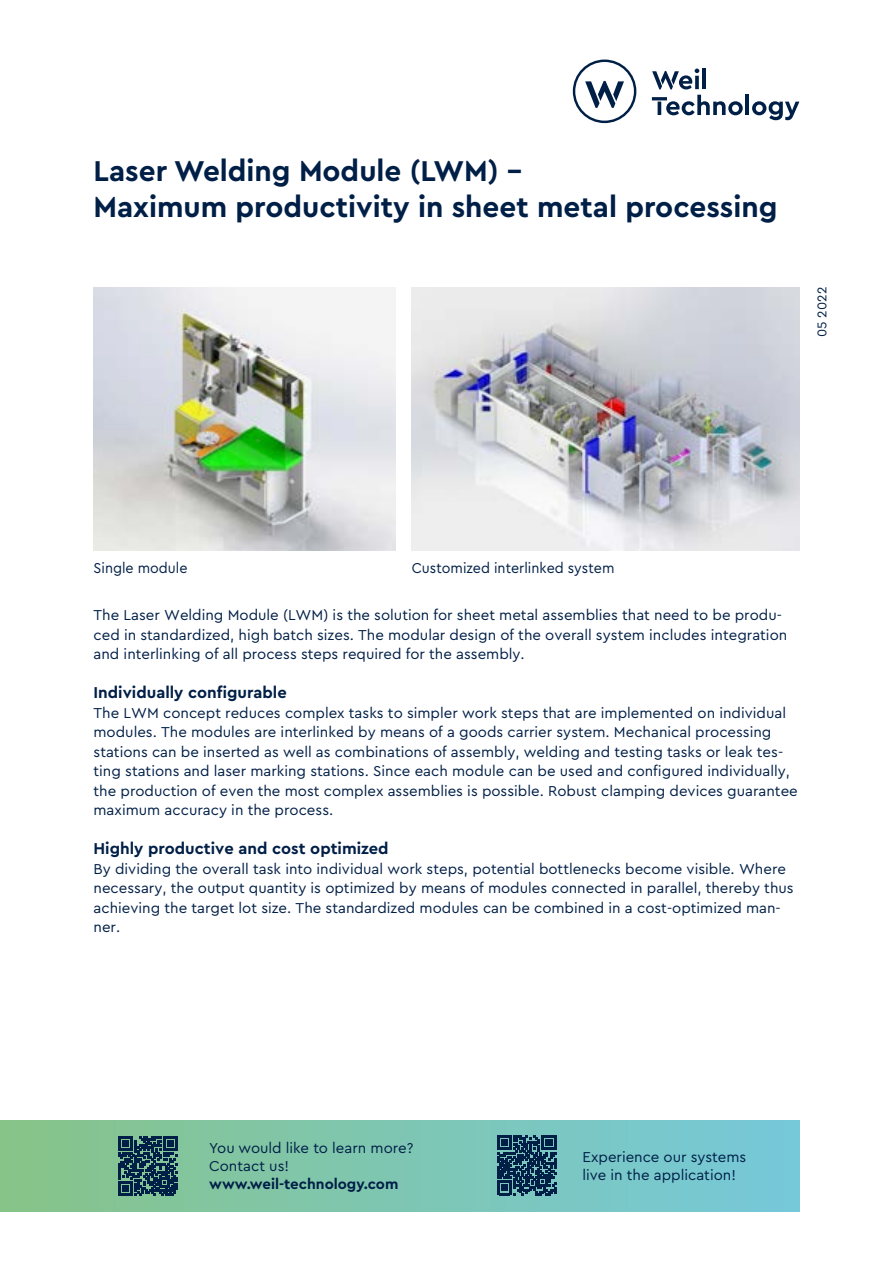
<style>
.page{position:relative;width:893px;height:1263px;background:#fff}
.page>*{position:absolute;margin:0;border:0;box-sizing:border-box;transform-origin:0 0}
.t1{font:700 30px/36px "Cera Pro";color:#001f47}
.t2{font:700 16.5px "Cera Pro";color:#001f47}
.t3{font:15px/19.5px "Cera Pro";color:#001f47}
.t4{font:15px "Cera Pro";color:#001f47;scale:.95 1}
.t5{font:700 15px "Cera Pro";color:#001f47}
.t6{font:13.35px "Cera Pro";color:#001f47}
</style>
<div class="page">
<svg style="left:652px;top:69px;width:91px;height:46px"></svg>
<hr style="left:746px;top:95px;width:3px;height:20px;background:#001f47">
<svg style="left:752px;top:101px;width:47px;height:19px"></svg>
<svg style="left:573px;top:60px;width:63px;height:63px"></svg>
<div style="left:0;top:1120px;width:799px;height:92px;background:linear-gradient(to right,#86c388,#76c8db)"></div>
<svg style="left:497px;top:1135px;width:59px;height:60px;background:#204a66"></svg>
<svg style="left:119px;top:1136px;width:59px;height:60px;background:#244c5d"></svg>
<img style="left:412px;top:287px;width:387px;height:263px">
<img style="left:94px;top:287px;width:301px;height:263px">
<h1 class="t1" style="left:94px;top:152px;width:685px">Laser Welding Module (LWM) –<br>Maximum productivity in sheet metal processing</h1>
<p class="t6" style="left:813px;top:337px;width:51px;rotate:-90deg">05 2022</p>
<p class="t4" style="left:94px;top:558px;width:100px">Single module</p>
<p class="t4" style="left:412px;top:558px;width:215px">Customized interlinked system</p>
<p class="t3" style="left:94px;top:605px;width:695px">The Laser Welding Module (LWM) is the solution for sheet metal assemblies that need to be produ&shy;ced in standardized, high batch sizes. The modular design of the overall system includes integration and interlinking of all process steps required for the assembly.</p>
<p class="t2" style="left:94px;top:682px;width:195px">Individually configurable</p>
<p class="t3" style="left:94px;top:702px;width:706px">The LWM concept reduces complex tasks to simpler work steps that are implemented on individual modules. The modules are interlinked by means of a goods carrier system. Mechanical processing stations can be inserted as well as combinations of assembly, welding and testing tasks or leak tes&shy;ting stations and laser marking stations. Since each module can be used and configured individually, the production of even the most complex assemblies is possible. Robust clamping devices guarantee maximum accuracy in the process.</p>
<p class="t2" style="left:94px;top:838px;width:297px">Highly productive and cost optimized</p>
<p class="t3" style="left:94px;top:858px;width:702px">By dividing the overall task into individual work steps, potential bottlenecks become visible. Where necessary, the output quantity is optimized by means of modules connected in parallel, thereby thus achieving the target lot size. The standardized modules can be combined in a cost-optimized man&shy;ner.</p>
<p class="t3" style="left:209px;top:1138px;width:206px;line-height:18px">You would like to learn more?<br>Contact us!</p>
<p class="t5" style="left:209px;top:1174px;width:191px">www.weil-technology.com</p>
<p class="t3" style="left:583px;top:1147px;width:165px;line-height:18px">Experience our systems live in the application!</p>
</div>
